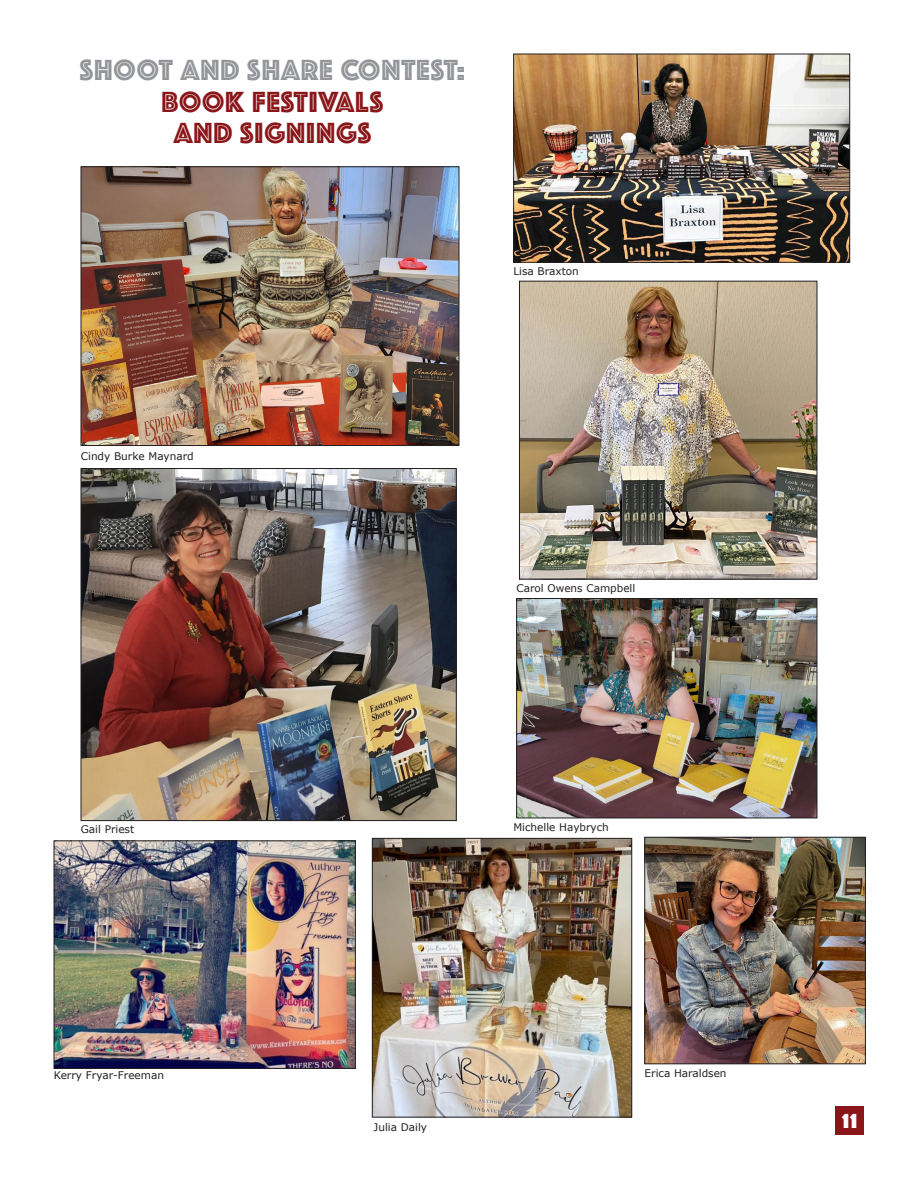
<style>
.page{position:relative;width:918px;height:1188px;background:#fff}
.page>*{position:absolute;margin:0;border:0;box-sizing:border-box;transform-origin:0 0}
.t1{font:30px/31.5px "Phosphate Pro Inline";letter-spacing:.03em;color:#8a1619;text-align:center}
.t2{font:21px "Phosphate Pro Solid";color:#fff}
.t3{font:10.5px "Verdana";color:#231f20}
.s1{color:#939598}
</style>
<div class="page">
<div style="left:836px;top:1106px;width:28px;height:28px;background:#8a1619"></div>
<img style="left:521px;top:283px;width:294px;height:294px">
<div style="left:519px;top:281px;width:298px;height:298px;border:1px solid #231f20"></div>
<img style="left:83px;top:169px;width:374px;height:275px">
<div style="left:81px;top:167px;width:378px;height:279px;border:1px solid #231f20"></div>
<img style="left:647px;top:839px;width:217px;height:223px">
<div style="left:645px;top:837px;width:221px;height:227px;border:1px solid #231f20"></div>
<img style="left:83px;top:470px;width:371px;height:349px">
<div style="left:81px;top:468px;width:375px;height:353px;border:1px solid #231f20"></div>
<img style="left:374px;top:840px;width:256px;height:275px">
<div style="left:372px;top:838px;width:260px;height:279px;border:1px solid #231f20"></div>
<img style="left:56px;top:843px;width:298px;height:224px">
<div style="left:54px;top:841px;width:302px;height:228px;border:1px solid #231f20"></div>
<img style="left:515px;top:56px;width:333px;height:204px">
<div style="left:513px;top:54px;width:337px;height:208px;border:1px solid #231f20"></div>
<img style="left:518px;top:600px;width:297px;height:216px">
<div style="left:516px;top:598px;width:301px;height:220px;border:1px solid #231f20"></div>
<p class="t1" style="left:80px;top:53px;width:387px"><span class="s1">SHOOT AND SHARE CONTEST:<br></span>BOOK FESTIVALS<br>AND SIGNINGS</p>
<p class="t3" style="left:513px;top:264px;width:67px">Lisa Braxton</p>
<p class="t3" style="left:81px;top:449px;width:114px">Cindy Burke Maynard</p>
<p class="t3" style="left:516px;top:581px;width:120px">Carol Owens Campbell</p>
<p class="t3" style="left:81px;top:823px;width:55px">Gail Priest</p>
<p class="t3" style="left:513px;top:820px;width:97px">Michelle Haybrych</p>
<p class="t3" style="left:54px;top:1069px;width:112px">Kerry Fryar-Freeman</p>
<p class="t3" style="left:374px;top:1121px;width:55px">Julia Daily</p>
<p class="t3" style="left:645px;top:1066px;width:84px">Erica Haraldsen</p>
<p class="t2" style="left:842px;top:1106px;width:16px">11</p>
</div>
